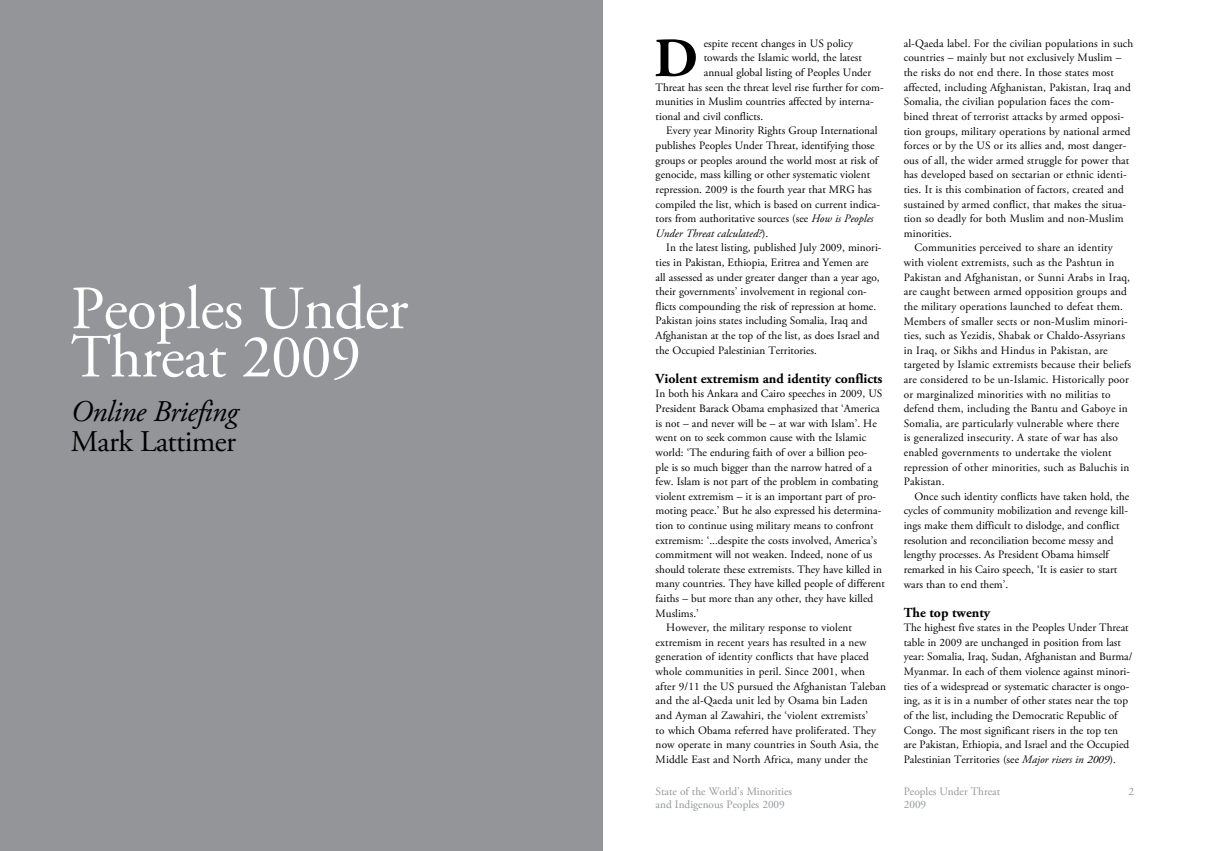
<style>
.page{position:relative;width:1205px;height:851px;background:#fff}
.page>*{position:absolute;margin:0;border:0;box-sizing:border-box;transform-origin:0 0}
.t1{font:61.25px/48.2px "Adobe Garamond Pro";letter-spacing:-.015em;color:#fff}
.t2{font:700 55.25px "Adobe Garamond Pro";color:#000}
.t3{font:italic 30px "Adobe Garamond Pro";letter-spacing:-.02em;color:#000}
.t4{font:30px "Adobe Garamond Pro";letter-spacing:-.02em;color:#000}
.t5{font:700 13.75px "Adobe Garamond Pro";color:#000}
.t6{font:11.25px/14.6px "Adobe Garamond Pro";color:#000}
.t7{font:11.25px/12.5px "Adobe Garamond Pro";color:#939598}
.t8{font:italic 11.25px "Adobe Garamond Pro";color:#000}
.s1{font-style:italic}
.s2{font-style:normal}
</style>
<div class="page">
<div style="left:0;top:0;width:602px;height:850px;background:#939598"></div>
<h1 class="t1" style="left:71px;top:287px;width:339px">Peoples Under<br>Threat 2009</h1>
<h3 class="t3" style="left:71px;top:394px;width:168px">Online Briefing</h3>
<h3 class="t4" style="left:71px;top:424px;width:167px">Mark Lattimer</h3>
<h2 class="t2" style="left:654px;top:26px;width:45px">D</h2>
<p class="t6" style="left:704px;top:36px;width:151px">espite recent changes in US policy</p>
<p class="t6" style="left:704px;top:51px;width:160px">towards the Islamic world, the latest</p>
<p class="t6" style="left:704px;top:65px;width:169px">annual global listing of Peoples Under</p>
<p class="t6" style="left:656px;top:80px;width:229px">Threat has seen the threat level rise further for com-</p>
<p class="t6" style="left:656px;top:95px;width:219px">munities in Muslim countries affected by interna-</p>
<p class="t6" style="left:656px;top:109px;width:109px">tional and civil conflicts.</p>
<p class="t6" style="left:666px;top:124px;width:213px">Every year Minority Rights Group International</p>
<p class="t6" style="left:656px;top:139px;width:220px">publishes Peoples Under Threat, identifying those</p>
<p class="t6" style="left:656px;top:153px;width:224px">groups or peoples around the world most at risk of</p>
<p class="t6" style="left:656px;top:168px;width:216px">genocide, mass killing or other systematic violent</p>
<p class="t6" style="left:656px;top:182px;width:218px">repression. 2009 is the fourth year that MRG has</p>
<p class="t6" style="left:656px;top:197px;width:226px">compiled the list, which is based on current indica-</p>
<p class="t6" style="left:656px;top:212px;width:219px">tors from authoritative sources (see <span class="s1">How is Peoples</span></p>
<p class="t8" style="left:656px;top:226px;width:114px">Under Threat calculated?<span class="s2">).</span></p>
<p class="t6" style="left:666px;top:241px;width:217px">In the latest listing, published July 2009, minori-</p>
<p class="t6" style="left:656px;top:255px;width:214px">ties in Pakistan, Ethiopia, Eritrea and Yemen are</p>
<p class="t6" style="left:656px;top:270px;width:225px">all assessed as under greater danger than a year ago,</p>
<p class="t6" style="left:656px;top:285px;width:213px">their governments’ involvement in regional con-</p>
<p class="t6" style="left:656px;top:299px;width:222px">flicts compounding the risk of repression at home.</p>
<p class="t6" style="left:656px;top:314px;width:213px">Pakistan joins states including Somalia, Iraq and</p>
<p class="t6" style="left:656px;top:328px;width:225px">Afghanistan at the top of the list, as does Israel and</p>
<p class="t6" style="left:656px;top:343px;width:163px">the Occupied Palestinian Territories.</p>
<p class="t5" style="left:656px;top:370px;width:228px">Violent extremism and identity conflicts</p>
<p class="t6" style="left:656px;top:387px;width:228px">In both his Ankara and Cairo speeches in 2009, US</p>
<p class="t6" style="left:656px;top:401px;width:226px">President Barack Obama emphasized that ‘America</p>
<p class="t6" style="left:656px;top:416px;width:223px">is not – and never will be – at war with Islam’. He</p>
<p class="t6" style="left:656px;top:430px;width:212px">went on to seek common cause with the Islamic</p>
<p class="t6" style="left:656px;top:445px;width:213px">world: ‘The enduring faith of over a billion peo-</p>
<p class="t6" style="left:656px;top:460px;width:218px">ple is so much bigger than the narrow hatred of a</p>
<p class="t6" style="left:656px;top:474px;width:224px">few. Islam is not part of the problem in combating</p>
<p class="t6" style="left:656px;top:489px;width:222px">violent extremism – it is an important part of pro-</p>
<p class="t6" style="left:656px;top:504px;width:227px">moting peace.’ But he also expressed his determina-</p>
<p class="t6" style="left:656px;top:518px;width:219px">tion to continue using military means to confront</p>
<p class="t6" style="left:656px;top:533px;width:223px">extremism: ‘...despite the costs involved, America’s</p>
<p class="t6" style="left:656px;top:547px;width:218px">commitment will not weaken. Indeed, none of us</p>
<p class="t6" style="left:656px;top:562px;width:228px">should tolerate these extremists. They have killed in</p>
<p class="t6" style="left:656px;top:577px;width:231px">many countries. They have killed people of different</p>
<p class="t6" style="left:656px;top:591px;width:219px">faiths – but more than any other, they have killed</p>
<p class="t6" style="left:656px;top:606px;width:45px">Muslims.’</p>
<p class="t6" style="left:666px;top:620px;width:187px">However, the military response to violent</p>
<p class="t6" style="left:656px;top:635px;width:212px">extremism in recent years has resulted in a new</p>
<p class="t6" style="left:656px;top:650px;width:215px">generation of identity conflicts that have placed</p>
<p class="t6" style="left:656px;top:664px;width:211px">whole communities in peril. Since 2001, when</p>
<p class="t6" style="left:656px;top:679px;width:232px">after 9/11 the US pursued the Afghanistan Taleban</p>
<p class="t6" style="left:656px;top:693px;width:213px">and the al-Qaeda unit led by Osama bin Laden</p>
<p class="t6" style="left:656px;top:708px;width:214px">and Ayman al Zawahiri, the ‘violent extremists’</p>
<p class="t6" style="left:656px;top:723px;width:222px">to which Obama referred have proliferated. They</p>
<p class="t6" style="left:656px;top:737px;width:224px">now operate in many countries in South Asia, the</p>
<p class="t6" style="left:656px;top:752px;width:214px">Middle East and North Africa, many under the</p>
<p class="t6" style="left:904px;top:36px;width:231px">al-Qaeda label. For the civilian populations in such</p>
<p class="t6" style="left:904px;top:51px;width:219px">countries – mainly but not exclusively Muslim –</p>
<p class="t6" style="left:904px;top:66px;width:212px">the risks do not end there. In those states most</p>
<p class="t6" style="left:904px;top:80px;width:228px">affected, including Afghanistan, Pakistan, Iraq and</p>
<p class="t6" style="left:904px;top:95px;width:212px">Somalia, the civilian population faces the com-</p>
<p class="t6" style="left:904px;top:109px;width:222px">bined threat of terrorist attacks by armed opposi-</p>
<p class="t6" style="left:904px;top:124px;width:228px">tion groups, military operations by national armed</p>
<p class="t6" style="left:904px;top:139px;width:224px">forces or by the US or its allies and, most danger-</p>
<p class="t6" style="left:904px;top:153px;width:227px">ous of all, the wider armed struggle for power that</p>
<p class="t6" style="left:904px;top:168px;width:224px">has developed based on sectarian or ethnic identi-</p>
<p class="t6" style="left:904px;top:182px;width:221px">ties. It is this combination of factors, created and</p>
<p class="t6" style="left:904px;top:197px;width:224px">sustained by armed conflict, that makes the situa-</p>
<p class="t6" style="left:904px;top:212px;width:221px">tion so deadly for both Muslim and non-Muslim</p>
<p class="t6" style="left:904px;top:226px;width:50px">minorities.</p>
<p class="t6" style="left:914px;top:241px;width:200px">Communities perceived to share an identity</p>
<p class="t6" style="left:904px;top:255px;width:212px">with violent extremists, such as the Pashtun in</p>
<p class="t6" style="left:904px;top:270px;width:228px">Pakistan and Afghanistan, or Sunni Arabs in Iraq,</p>
<p class="t6" style="left:904px;top:285px;width:225px">are caught between armed opposition groups and</p>
<p class="t6" style="left:904px;top:299px;width:221px">the military operations launched to defeat them.</p>
<p class="t6" style="left:904px;top:314px;width:225px">Members of smaller sects or non-Muslim minori-</p>
<p class="t6" style="left:904px;top:328px;width:223px">ties, such as Yezidis, Shabak or Chaldo-Assyrians</p>
<p class="t6" style="left:904px;top:343px;width:205px">in Iraq, or Sikhs and Hindus in Pakistan, are</p>
<p class="t6" style="left:904px;top:358px;width:229px">targeted by Islamic extremists because their beliefs</p>
<p class="t6" style="left:904px;top:372px;width:227px">are considered to be un-Islamic. Historically poor</p>
<p class="t6" style="left:904px;top:387px;width:208px">or marginalized minorities with no militias to</p>
<p class="t6" style="left:904px;top:401px;width:226px">defend them, including the Bantu and Gaboye in</p>
<p class="t6" style="left:904px;top:416px;width:217px">Somalia, are particularly vulnerable where there</p>
<p class="t6" style="left:904px;top:431px;width:216px">is generalized insecurity. A state of war has also</p>
<p class="t6" style="left:904px;top:445px;width:209px">enabled governments to undertake the violent</p>
<p class="t6" style="left:904px;top:460px;width:227px">repression of other minorities, such as Baluchis in</p>
<p class="t6" style="left:904px;top:474px;width:42px">Pakistan.</p>
<p class="t6" style="left:914px;top:489px;width:216px">Once such identity conflicts have taken hold, the</p>
<p class="t6" style="left:904px;top:504px;width:226px">cycles of community mobilization and revenge kill-</p>
<p class="t6" style="left:904px;top:518px;width:217px">ings make them difficult to dislodge, and conflict</p>
<p class="t6" style="left:904px;top:533px;width:211px">resolution and reconciliation become messy and</p>
<p class="t6" style="left:904px;top:547px;width:207px">lengthy processes. As President Obama himself</p>
<p class="t6" style="left:904px;top:562px;width:215px">remarked in his Cairo speech, ‘It is easier to start</p>
<p class="t6" style="left:904px;top:577px;width:106px">wars than to end them’.</p>
<p class="t5" style="left:904px;top:604px;width:88px">The top twenty</p>
<p class="t6" style="left:904px;top:620px;width:230px">The highest five states in the Peoples Under Threat table in 2009 are unchanged in position from last year: Somalia, Iraq, Sudan, Afghanistan and Burma/ Myanmar. In each of them violence against minori&shy;ties of a widespread or systematic character is ongo&shy;ing, as it is in a number of other states near the top of the list, including the Democratic Republic of Congo. The most significant risers in the top ten are Pakistan, Ethiopia, and Israel and the Occupied Palestinian Territories (see <span class="s1">Major risers in 2009</span>).</p>
<p class="t7" style="left:656px;top:785px;width:138px">State of the World’s Minorities and Indigenous Peoples 2009</p>
<p class="t7" style="left:1128px;top:785px;width:7px">2</p>
<p class="t7" style="left:904px;top:785px;width:98px">Peoples Under Threat<br>2009</p>
</div>
